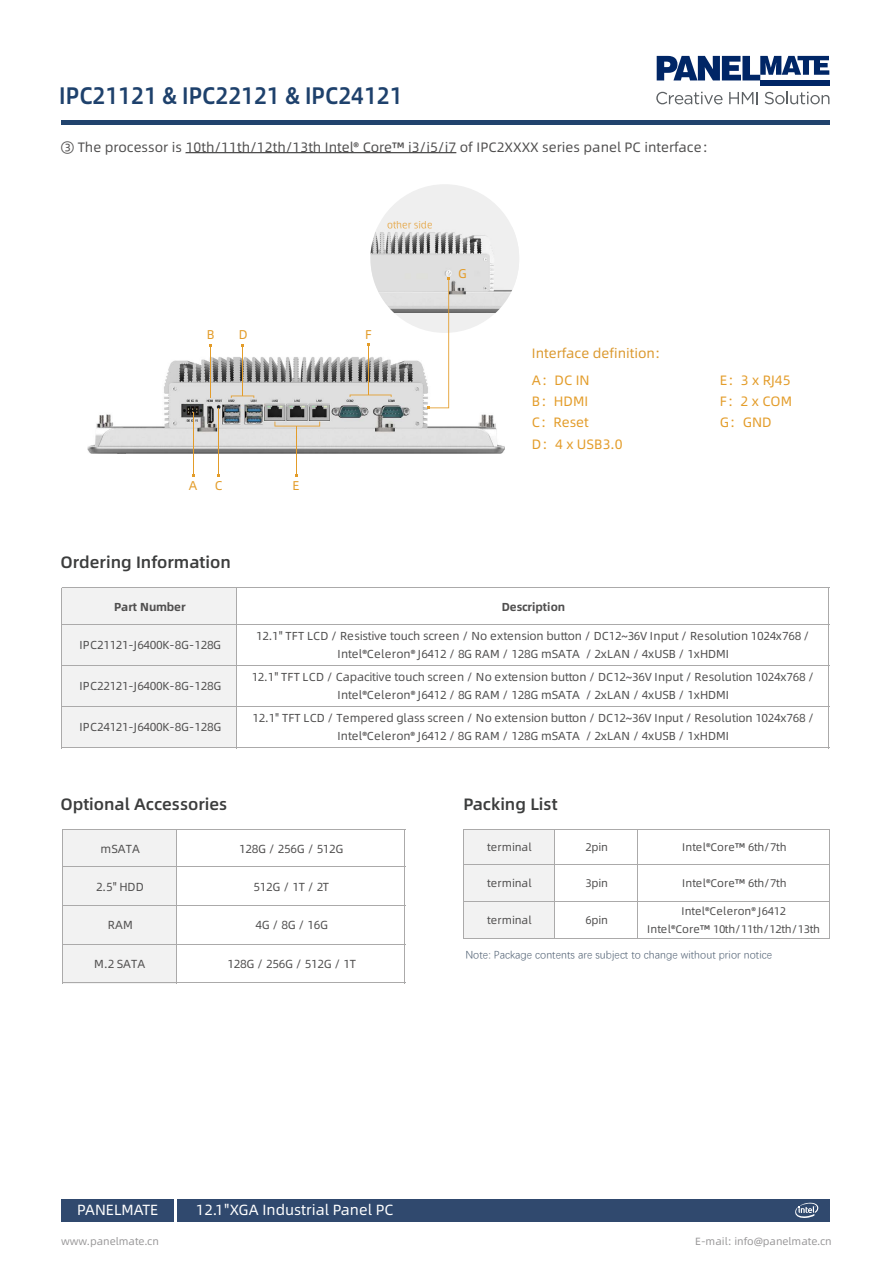
<style>
.page{position:relative;width:893px;height:1263px;background:#fff}
.page>*{position:absolute;margin:0;border:0;box-sizing:border-box;transform-origin:0 0}
.t1{font:500 24px "Alibaba Pu Hui Ti";color:#1e416c;scale:.92 1}
.t2{font:500 16.5px "Alibaba Pu Hui Ti";color:#3c3d3d}
.t3{font:14.7px "Alibaba Pu Hui Ti";color:#fff}
.t4{font:13.65px "Alibaba Pu Hui Ti";color:#504f4f}
.t5{font:13.65px/21.3px "Alibaba Pu Hui Ti";color:#e39c29}
.t6{font:13.65px "Alibaba Pu Hui Ti";color:#db982d}
.t7{font:12.75px "Alibaba Pu Hui Ti";color:#e39c29}
.t8{font:11.7px "Alibaba Pu Hui Ti";letter-spacing:-.035em;color:#504f4f}
.t9{font:11.55px/17.9px "Alibaba Pu Hui Ti";color:#504f4f;text-align:center}
.t10{font:11.55px "Alibaba Pu Hui Ti";letter-spacing:-.035em;color:#504f4f}
.t11{font:700 11.55px "Alibaba Pu Hui Ti";letter-spacing:-.015em;color:#504f4f}
.t12{font:11.1px "Alibaba Pu Hui Ti";color:#504f4f}
.t13{font:11.1px/17.1px "Alibaba Pu Hui Ti";letter-spacing:-.03em;color:#504f4f;text-align:center}
.t14{font:10.8px/15.9px "Alibaba Pu Hui Ti";color:#504f4f;text-align:center}
.t15{font:10.8px "Deng Xian";color:#556577}
.t16{font:10.5px "Alibaba Pu Hui Ti";color:#999899}
.t17{font:9.6px "Alibaba Pu Hui Ti";color:#e6ac53}
</style>
<div class="page">
<div style="left:61px;top:1199px;width:112px;height:22px;background:#30496e"></div>
<div style="left:177px;top:1199px;width:652px;height:22px;background:#30496e"></div>
<hr style="left:61px;top:120px;width:768px;height:4px;background:#21436d">
<svg style="left:656px;top:92px;width:67px;height:12px"></svg>
<svg style="left:729px;top:92px;width:29px;height:12px"></svg>
<svg style="left:765px;top:91px;width:64px;height:13px"></svg>
<svg style="left:657px;top:56px;width:172px;height:24px"></svg>
<div style="left:760px;top:80px;width:69px;height:6px;background:#002666"></div>
<svg style="left:795px;top:1202px;width:24px;height:16px"></svg>
<div style="left:61px;top:587px;width:176px;height:38px;background:#f2f2f2"></div>
<div style="left:61px;top:624px;width:176px;height:42px;background:#f2f2f2"></div>
<div style="left:61px;top:665px;width:176px;height:42px;background:#f2f2f2"></div>
<div style="left:61px;top:706px;width:176px;height:42px;background:#f2f2f2"></div>
<hr style="left:62px;top:587px;width:767px;height:1px;background:#abaaaa">
<hr style="left:62px;top:624px;width:767px;height:1px;background:#abaaaa">
<hr style="left:62px;top:665px;width:767px;height:1px;background:#abaaaa">
<hr style="left:62px;top:706px;width:767px;height:1px;background:#abaaaa">
<hr style="left:62px;top:747px;width:767px;height:1px;background:#abaaaa">
<hr style="left:61px;top:588px;width:1px;height:160px;background:#abaaaa">
<hr style="left:236px;top:588px;width:1px;height:160px;background:#abaaaa">
<hr style="left:828px;top:588px;width:1px;height:160px;background:#abaaaa">
<div style="left:62px;top:829px;width:115px;height:38px;background:#f2f2f2"></div>
<div style="left:62px;top:866px;width:115px;height:40px;background:#f2f2f2"></div>
<div style="left:62px;top:905px;width:115px;height:40px;background:#f2f2f2"></div>
<div style="left:62px;top:944px;width:115px;height:39px;background:#f2f2f2"></div>
<hr style="left:62px;top:829px;width:344px;height:1px;background:#abaaaa">
<hr style="left:62px;top:866px;width:344px;height:1px;background:#abaaaa">
<hr style="left:62px;top:905px;width:344px;height:1px;background:#abaaaa">
<hr style="left:62px;top:944px;width:344px;height:1px;background:#abaaaa">
<hr style="left:62px;top:982px;width:344px;height:1px;background:#abaaaa">
<hr style="left:62px;top:830px;width:1px;height:153px;background:#abaaaa">
<hr style="left:176px;top:830px;width:1px;height:153px;background:#abaaaa">
<hr style="left:404px;top:830px;width:1px;height:153px;background:#abaaaa">
<hr style="left:830px;top:830px;width:1px;height:106px;background:#abaaaa">
<div style="left:463px;top:829px;width:92px;height:36px;background:#f2f2f2"></div>
<div style="left:463px;top:864px;width:92px;height:38px;background:#f2f2f2"></div>
<div style="left:463px;top:901px;width:92px;height:37px;background:#f2f2f2"></div>
<hr style="left:464px;top:829px;width:366px;height:1px;background:#abaaaa">
<hr style="left:464px;top:864px;width:366px;height:1px;background:#abaaaa">
<hr style="left:464px;top:901px;width:366px;height:1px;background:#abaaaa">
<hr style="left:464px;top:938px;width:366px;height:1px;background:#abaaaa">
<hr style="left:463px;top:829px;width:1px;height:109px;background:#abaaaa">
<hr style="left:554px;top:829px;width:1px;height:109px;background:#abaaaa">
<hr style="left:637px;top:829px;width:1px;height:109px;background:#abaaaa">
<hr style="left:829px;top:829px;width:1px;height:109px;background:#abaaaa">
<svg style="left:186px;top:152px;width:270px;height:1px"></svg>
<img style="left:88px;top:357px;width:416px;height:97px">
<hr style="left:193px;top:413px;width:1px;height:63px;background:#e39c29">
<hr style="left:219px;top:408px;width:1px;height:68px;background:#e39c29">
<hr style="left:210px;top:346px;width:1px;height:52px;background:#e39c29">
<hr style="left:296px;top:426px;width:1px;height:50px;background:#e39c29">
<svg style="left:274px;top:422px;width:46px;height:4px"></svg>
<hr style="left:242px;top:346px;width:1px;height:50px;background:#e39c29">
<svg style="left:231px;top:395px;width:23px;height:3px"></svg>
<hr style="left:368px;top:345px;width:1px;height:50px;background:#e39c29">
<svg style="left:350px;top:395px;width:42px;height:2px"></svg>
<svg style="left:370px;top:184px;width:149px;height:149px;fill:#eee"></svg>
<img style="left:370px;top:227px;width:62px;height:33px">
<svg style="left:428px;top:278px;width:22px;height:131px"></svg>
<div style="left:388px;top:221px;width:44px;height:6px;background:#efefef"></div>
<img style="left:388px;top:227px;width:44px;height:1px">
<h1 class="t1" style="left:59px;top:77px;width:375px">IPC21121 &amp; IPC22121 &amp; IPC24121</h1>
<p class="t4" style="left:61px;top:137px;width:656px">③ The processor is 10th/11th/12th/13th Intel® Core™ i3/i5/i7 of IPC2XXXX series panel PC interface：</p>
<p class="t17" style="left:387px;top:218px;width:47px">other side</p>
<p class="t7" style="left:207px;top:324px;width:9px">B</p>
<p class="t7" style="left:239px;top:324px;width:10px">D</p>
<p class="t7" style="left:365px;top:324px;width:8px">F</p>
<p class="t7" style="left:458px;top:263px;width:10px">G</p>
<p class="t7" style="left:189px;top:475px;width:10px">A</p>
<p class="t7" style="left:215px;top:475px;width:9px">C</p>
<p class="t7" style="left:293px;top:475px;width:9px">E</p>
<p class="t6" style="left:532px;top:343px;width:130px">Interface definition:</p>
<p class="t5" style="left:532px;top:369px;width:92px">A：DC IN<br>B：HDMI<br>C：Reset<br>D：4 x USB3.0</p>
<p class="t5" style="left:720px;top:369px;width:74px;text-align:justify">E：3 x RJ45<br>F：2 x COM G：GND</p>
<h2 class="t2" style="left:60px;top:549px;width:172px">Ordering Information</h2>
<p class="t11" style="left:114px;top:597px;width:73px">Part Number</p>
<p class="t11" style="left:502px;top:597px;width:65px">Description</p>
<p class="t10" style="left:79px;top:636px;width:143px">IPC21121-J6400K-8G-128G</p>
<p class="t9" style="left:256px;top:626px;width:555px">12.1" TFT LCD / Resistive touch screen / No extension button / DC12~36V Input / Resolution 1024x768 /<br>Intel®Celeron® J6412 / 8G RAM / 128G mSATA / 2xLAN / 4xUSB / 1xHDMI</p>
<p class="t10" style="left:79px;top:677px;width:143px">IPC22121-J6400K-8G-128G</p>
<p class="t9" style="left:252px;top:668px;width:564px">12.1" TFT LCD / Capacitive touch screen / No extension button / DC12~36V Input / Resolution 1024x768 /<br>Intel®Celeron® J6412 / 8G RAM / 128G mSATA / 2xLAN / 4xUSB / 1xHDMI</p>
<p class="t10" style="left:79px;top:718px;width:143px">IPC24121-J6400K-8G-128G</p>
<p class="t9" style="left:253px;top:709px;width:563px">12.1" TFT LCD / Tempered glass screen / No extension button / DC12~36V Input / Resolution 1024x768 /<br>Intel®Celeron® J6412 / 8G RAM / 128G mSATA / 2xLAN / 4xUSB / 1xHDMI</p>
<h2 class="t2" style="left:60px;top:791px;width:168px">Optional Accessories</h2>
<p class="t8" style="left:101px;top:840px;width:41px">mSATA</p>
<p class="t8" style="left:239px;top:840px;width:106px">128G / 256G / 512G</p>
<p class="t8" style="left:96px;top:878px;width:49px">2.5" HDD</p>
<p class="t8" style="left:254px;top:878px;width:77px">512G / 1T / 2T</p>
<p class="t8" style="left:108px;top:916px;width:27px">RAM</p>
<p class="t8" style="left:255px;top:916px;width:74px">4G / 8G / 16G</p>
<p class="t8" style="left:94px;top:955px;width:53px">M.2 SATA</p>
<p class="t8" style="left:228px;top:955px;width:130px">128G / 256G / 512G / 1T</p>
<h2 class="t2" style="left:463px;top:791px;width:96px">Packing List</h2>
<p class="t14" style="left:498px;top:838px;width:23px">端子</p>
<p class="t14" style="left:572px;top:838px;width:48px">2pin 端子</p>
<p class="t14" style="left:682px;top:838px;width:104px">Intel®Core™ 6代/7代</p>
<p class="t14" style="left:498px;top:873px;width:23px">端子</p>
<p class="t14" style="left:572px;top:873px;width:48px">3pin 端子</p>
<p class="t14" style="left:682px;top:873px;width:104px">Intel®Core™ 6代/7代</p>
<p class="t14" style="left:498px;top:909px;width:23px">端子</p>
<p class="t14" style="left:572px;top:909px;width:48px">6pin 端子</p>
<p class="t14" style="left:647px;top:901px;width:174px">Intel®Celeron® J6412<br>Intel®Core™ 10代/11代/12代/13代</p>
<p class="t15" style="left:465px;top:947px;width:308px">Note: Package contents are subject to change without prior notice</p>
<p class="t12" style="left:487px;top:839px;width:46px">terminal</p>
<p class="t12" style="left:586px;top:839px;width:24px">2pin</p>
<p class="t12" style="left:682px;top:839px;width:106px">Intel®Core™ 6th/7th</p>
<p class="t12" style="left:487px;top:875px;width:46px">terminal</p>
<p class="t12" style="left:586px;top:875px;width:24px">3pin</p>
<p class="t12" style="left:682px;top:875px;width:106px">Intel®Core™ 6th/7th</p>
<p class="t12" style="left:487px;top:912px;width:46px">terminal</p>
<p class="t12" style="left:586px;top:912px;width:24px">6pin</p>
<p class="t13" style="left:647px;top:902px;width:174px">Intel®Celeron® J6412<br>Intel®Core™ 10th/11th/12th/13th</p>
<p class="t3" style="left:77px;top:1198px;width:83px">PANELMATE</p>
<p class="t3" style="left:196px;top:1198px;width:199px">12.1"XGA Industrial Panel PC</p>
<p class="t16" style="left:61px;top:1233px;width:99px">www.panelmate.cn</p>
<p class="t16" style="left:695px;top:1233px;width:138px">E-mail: info@panelmate.cn</p>
</div>
